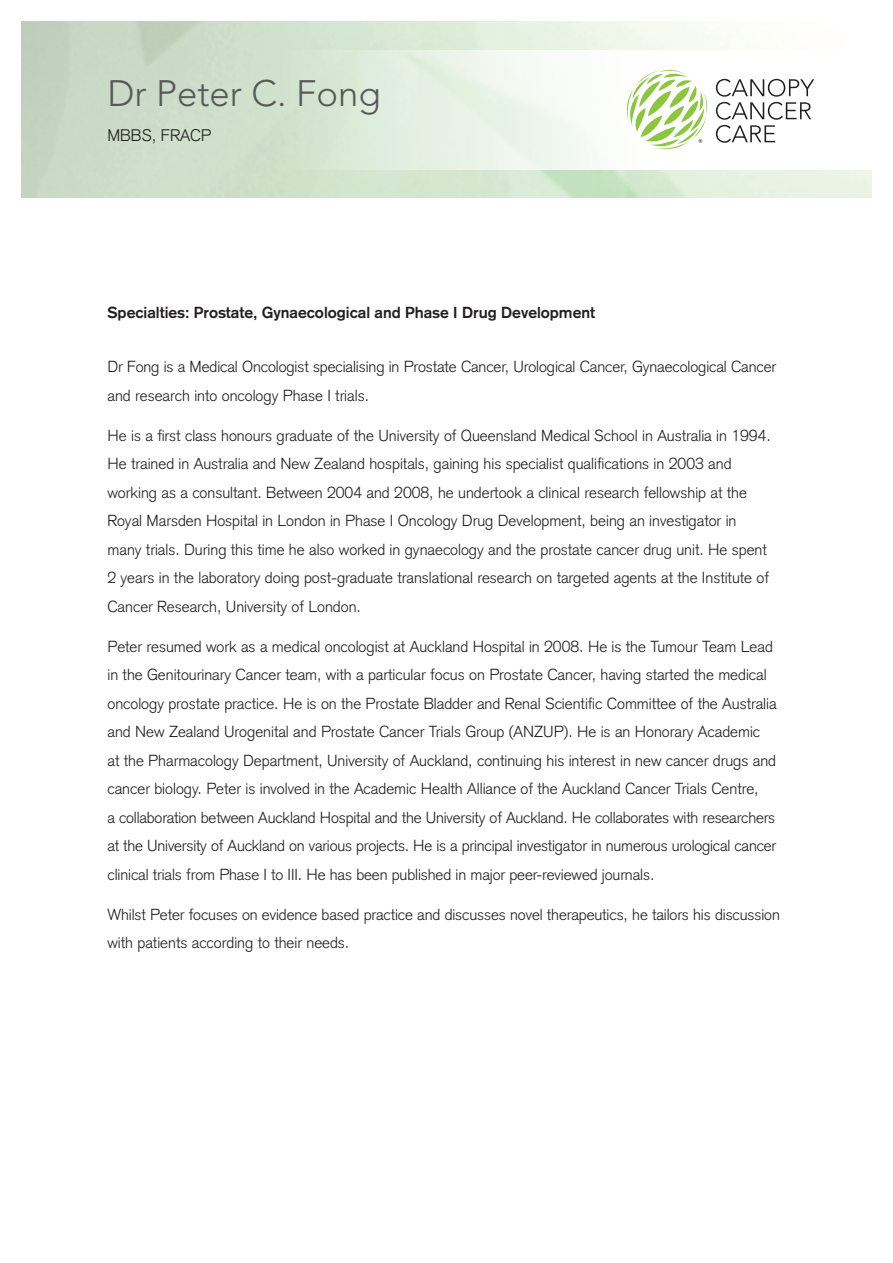
<style>
.page{position:relative;width:893px;height:1263px;background:#fff}
.page>*{position:absolute;margin:0;border:0;box-sizing:border-box;transform-origin:0 0}
.t1{font:300 36.45px "Avenir";color:#57585a}
.t2{font:300 16.5px "Akzidenz Grotesk";color:#231f20}
.Bodycopy{font:300 15.75px/28.5px "Akzidenz Grotesk";color:#231f20}
.Header_Bold{font:700 15.75px "Akzidenz Grotesk";color:#231f20}
</style>
<div class="page">
<div style="left:278px;top:50px;width:601px;height:119px;background:linear-gradient(to right,#d8e8d5,#fff)"></div>
<svg style="left:716px;top:79px;width:98px;height:64px"></svg>
<svg style="left:627px;top:70px;width:81px;height:79px"></svg>
<p class="t1" style="left:107px;top:72px;width:275px">Dr Peter C. Fong</p>
<p class="t2" style="left:107px;top:125px;width:105px">MBBS, FRACP</p>
<p class="Header_Bold" style="left:107px;top:303px;width:489px">Specialties: Prostate, Gynaecological and Phase I Drug Development</p>
<p class="Bodycopy" style="left:107px;top:353px;width:670px">Dr Fong is a Medical Oncologist specialising in Prostate Cancer, Urological Cancer, Gynaecological Cancer and research into oncology Phase I trials.</p>
<p class="Bodycopy" style="left:107px;top:421px;width:665px">He is a first class honours graduate of the University of Queensland Medical School in Australia in 1994.<br>He trained in Australia and New Zealand hospitals, gaining his specialist qualifications in 2003 and working as a consultant. Between 2004 and 2008, he undertook a clinical research fellowship at the Royal Marsden Hospital in London in Phase I Oncology Drug Development, being an investigator in many trials. During this time he also worked in gynaecology and the prostate cancer drug unit. He spent 2 years in the laboratory doing post-graduate translational research on targeted agents at the Institute of Cancer Research, University of London.</p>
<p class="Bodycopy" style="left:107px;top:632px;width:671px">Peter resumed work as a medical oncologist at Auckland Hospital in 2008. He is the Tumour Team Lead in the Genitourinary Cancer team, with a particular focus on Prostate Cancer, having started the medical oncology prostate practice. He is on the Prostate Bladder and Renal Scientific Committee of the Australia and New Zealand Urogenital and Prostate Cancer Trials Group (ANZUP). He is an Honorary Academic<br>at the Pharmacology Department, University of Auckland, continuing his interest in new cancer drugs and cancer biology. Peter is involved in the Academic Health Alliance of the Auckland Cancer Trials Centre,<br>a collaboration between Auckland Hospital and the University of Auckland. He collaborates with researchers at the University of Auckland on various projects. He is a principal investigator in numerous urological cancer clinical trials from Phase I to III. He has been published in major peer-reviewed journals.</p>
<p class="Bodycopy" style="left:107px;top:900px;width:674px">Whilst Peter focuses on evidence based practice and discusses novel therapeutics, he tailors his discussion with patients according to their needs.</p>
</div>
